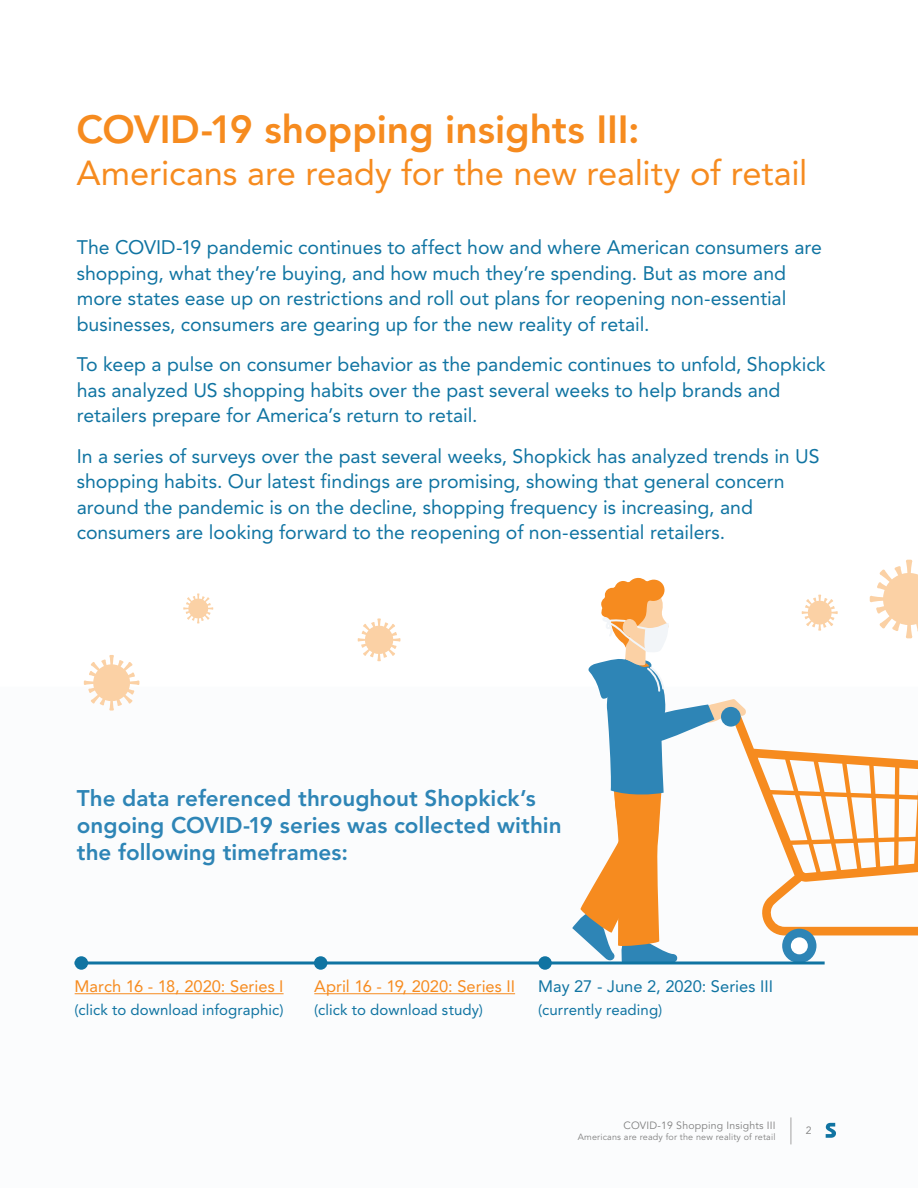
<style>
.page{position:relative;width:918px;height:1188px;background:#fff}
.page>*{position:absolute;margin:0;border:0;box-sizing:border-box;transform-origin:0 0}
.t1{font:800 39px "Avenir";letter-spacing:-.005em;color:#f68b1f}
.t2{font:34.5px "Avenir";letter-spacing:-.005em;color:#f68b1f}
.t3{font:800 22.5px/27px "Avenir";color:#2e85b6}
.t4{font:19.5px/25.5px "Avenir";color:#1074a2}
.t5{font:16.5px "Avenir";color:#f68b1f}
.t6{font:16.5px "Avenir";color:#1074a2}
.t7{font:15px "Avenir";letter-spacing:.005em;color:#1074a2}
.t8{font:10.5px "Avenir";letter-spacing:.02em;color:#7f7f7f}
.t9{font:9px "Avenir";letter-spacing:.02em;color:#7f7f7f}
</style>
<div class="page">
<svg style="left:84px;top:655px;width:55px;height:56px"></svg>
<svg style="left:183px;top:594px;width:30px;height:29px"></svg>
<svg style="left:358px;top:618px;width:42px;height:43px"></svg>
<svg style="left:572px;top:560px;width:346px;height:401px"></svg>
<svg style="left:790px;top:1117px;width:1px;height:27px"></svg>
<svg style="left:826px;top:1123px;width:10px;height:15px"></svg>
<hr style="left:75px;top:961px;width:750px;height:3px;background:#1074a2">
<div style="left:75px;top:956px;width:13px;height:14px;background:#1074a2;border-radius:50%"></div>
<div style="left:314px;top:956px;width:13px;height:14px;background:#1074a2;border-radius:50%"></div>
<div style="left:538px;top:956px;width:14px;height:14px;background:#1074a2;border-radius:50%"></div>
<hr style="left:314px;top:993px;width:201px;height:1px;background:#f68b1f">
<hr style="left:75px;top:993px;width:209px;height:1px;background:#f68b1f">
<h1 class="t1" style="left:77px;top:107px;width:565px">COVID-19 shopping insights III:</h1>
<h2 class="t2" style="left:77px;top:153px;width:732px">Americans are ready for the new reality of retail</h2>
<p class="t4" style="left:77px;top:235px;width:747px">The COVID-19 pandemic continues to affect how and where American consumers are shopping, what they’re buying, and how much they’re spending. But as more and more states ease up on restrictions and roll out plans for reopening non-essential businesses, consumers are gearing up for the new reality of retail.</p>
<p class="t4" style="left:77px;top:352px;width:750px">To keep a pulse on consumer behavior as the pandemic continues to unfold, Shopkick has analyzed US shopping habits over the past several weeks to help brands and retailers prepare for America’s return to retail.</p>
<p class="t4" style="left:77px;top:444px;width:744px">In a series of surveys over the past several weeks, Shopkick has analyzed trends in US shopping habits. Our latest findings are promising, showing that general concern around the pandemic is on the decline, shopping frequency is increasing, and consumers are looking forward to the reopening of non-essential retailers.</p>
<p class="t3" style="left:77px;top:785px;width:486px">The data referenced throughout Shopkick’s ongoing COVID-19 series was collected within the following timeframes:</p>
<p class="t5" style="left:75px;top:977px;width:210px">March 16 - 18, 2020: Series I</p>
<p class="t7" style="left:75px;top:1001px;width:210px">(click to download infographic)</p>
<p class="t5" style="left:314px;top:977px;width:202px">April 16 - 19, 2020: Series II</p>
<p class="t7" style="left:314px;top:1001px;width:170px">(click to download study)</p>
<p class="t6" style="left:538px;top:977px;width:236px">May 27 - June 2, 2020: Series III</p>
<p class="t7" style="left:538px;top:1001px;width:126px">(currently reading)</p>
<p class="t8" style="left:623px;top:1119px;width:154px">COVID-19 Shopping Insights III</p>
<p class="t9" style="left:578px;top:1131px;width:199px">Americans are ready for the new reality of retail</p>
<p class="t8" style="left:806px;top:1124px;width:7px">2</p>
</div>
